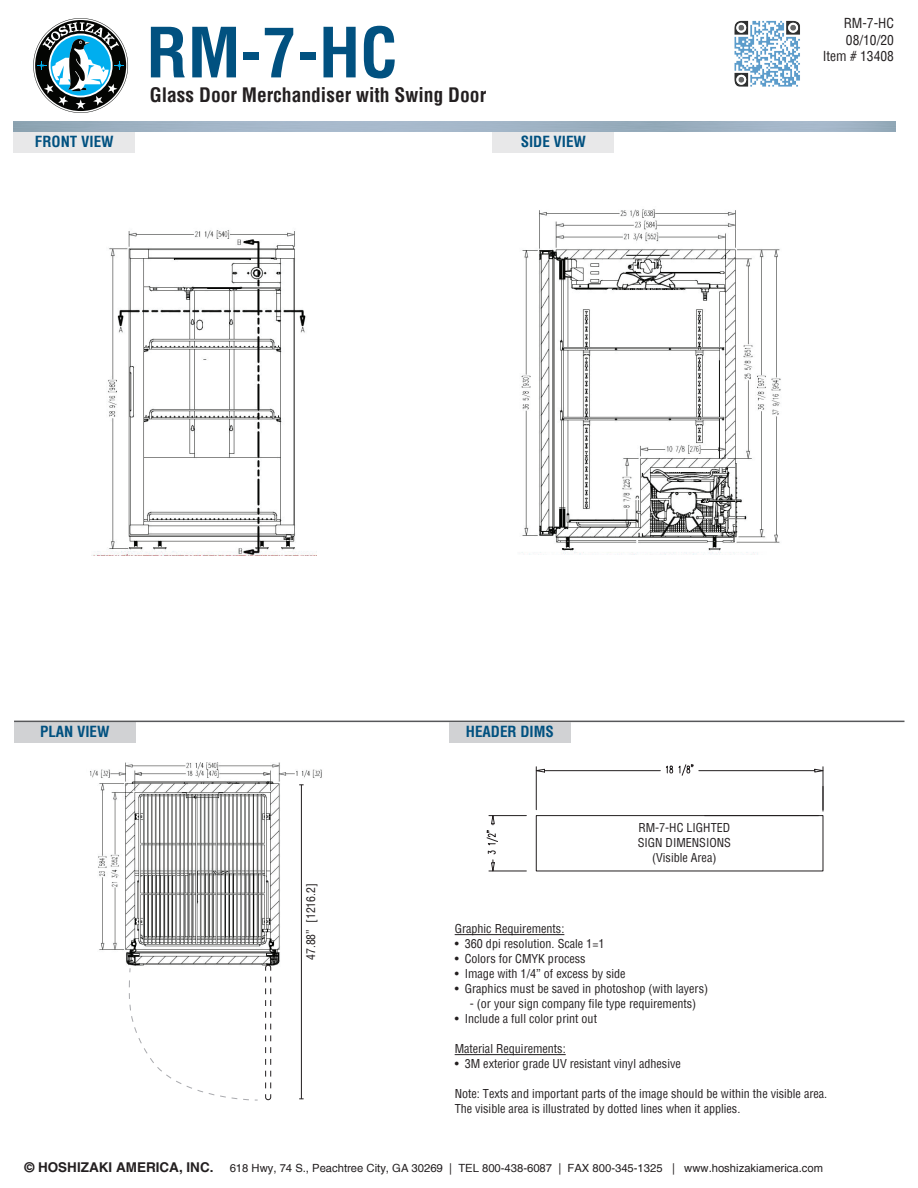
<style>
.page{position:relative;width:918px;height:1188px;background:#fff}
.page>*{position:absolute;margin:0;border:0;box-sizing:border-box;transform-origin:0 0}
.t1{font:700 condensed 67.5px "Helvetica";color:#015180}
.t2{font:700 condensed 19.5px "Helvetica";color:#231f20}
.t3{font:700 condensed 15px "Helvetica";color:#015180}
.t4{font:condensed 13.5px/16.2px "Helvetica";color:#231f20}
.t5{font:condensed 12px/15px "Helvetica";color:#231f20}
.t6{font:condensed 11.7px "Helvetica";color:#231f20}
.t7{font:11.25px "Helvetica";color:#231f20}
.s1{font-weight:700;font-size:13.5px}
</style>
<div class="page">
<div style="left:493px;top:132px;width:121px;height:21px;background:#e8e8e9"></div>
<div style="left:14px;top:132px;width:121px;height:21px;background:#e8e8e9"></div>
<div style="left:14px;top:722px;width:122px;height:21px;background:#d1d2d4"></div>
<hr style="left:14px;top:721px;width:891px;height:1px;background:#57585a">
<svg style="left:33px;top:18px;width:95px;height:95px"></svg>
<svg style="left:498px;top:766px;width:326px;height:106px"></svg>
<div style="left:536px;top:815px;width:287px;height:56px;border:1px solid #231f20"></div>
<hr style="left:536px;top:767px;width:1px;height:43px;background:#231f20">
<hr style="left:823px;top:767px;width:1px;height:43px;background:#231f20">
<hr style="left:545px;top:770px;width:115px;height:1px;background:#231f20">
<hr style="left:699px;top:770px;width:116px;height:1px;background:#231f20">
<svg style="left:532px;top:769px;width:13px;height:4px"></svg>
<svg style="left:814px;top:769px;width:10px;height:4px"></svg>
<svg style="left:665px;top:764px;width:29px;height:12px"></svg>
<hr style="left:489px;top:815px;width:37px;height:1px;background:#231f20">
<hr style="left:489px;top:871px;width:37px;height:1px;background:#231f20">
<svg style="left:486px;top:815px;width:12px;height:57px"></svg>
<hr style="left:705px;top:815px;width:114px;height:1px;background:#231f20">
<svg style="left:823px;top:786px;width:1px;height:25px"></svg>
<div style="left:449px;top:722px;width:122px;height:21px;background:#d1d2d4"></div>
<hr style="left:455px;top:934px;width:109px;height:1px;background:#231f20">
<hr style="left:455px;top:1054px;width:111px;height:1px;background:#231f20">
<div style="left:606px;top:823px;width:157px;height:43px;background:#fff"></div>
<img style="left:734px;top:20px;width:66px;height:67px">
<img style="left:90px;top:762px;width:232px;height:209px">
<img style="left:93px;top:230px;width:224px;height:325px">
<img style="left:521px;top:209px;width:260px;height:345px">
<svg style="left:265px;top:964px;width:7px;height:137px"></svg>
<svg style="left:128px;top:967px;width:131px;height:134px"></svg>
<hr style="left:301px;top:785px;width:1px;height:314px;background:#231f20">
<h1 class="t1" style="left:146px;top:8px;width:253px">RM-7-HC</h1>
<h2 class="t2" style="left:150px;top:82px;width:338px">Glass Door Merchandiser with Swing Door</h2>
<p class="t3" style="left:35px;top:131px;width:80px">FRONT VIEW</p>
<p class="t3" style="left:521px;top:132px;width:67px">SIDE VIEW</p>
<p class="t4" style="left:844px;top:15px;width:52px">RM-7-HC<br>08/10/20</p>
<p class="t4" style="left:823px;top:48px;width:73px">Item # 13408</p>
<p class="t3" style="left:40px;top:721px;width:71px">PLAN VIEW</p>
<p class="t3" style="left:466px;top:721px;width:89px">HEADER DIMS</p>
<p class="t5" style="left:638px;top:820px;width:95px;text-align:center">RM-7-HC LIGHTED<br>SIGN DIMENSIONS (Visible Area)</p>
<p class="t6" style="left:303px;top:960px;width:78px;rotate:-90deg">47.88” [1216.2]</p>
<p class="t5" style="left:455px;top:921px;width:111px">Graphic Requirements:</p>
<p class="t5" style="left:455px;top:936px;width:151px">• 360 dpi resolution. Scale 1=1</p>
<p class="t5" style="left:455px;top:951px;width:132px">• Colors for CMYK process</p>
<p class="t5" style="left:455px;top:966px;width:172px">• Image with 1/4” of excess by side</p>
<p class="t5" style="left:455px;top:981px;width:255px">• Graphics must be saved in photoshop (with layers)</p>
<p class="t5" style="left:470px;top:996px;width:228px">- (or your sign company file type requirements)</p>
<p class="t5" style="left:455px;top:1011px;width:144px">• Include a full color print out</p>
<p class="t5" style="left:455px;top:1041px;width:113px">Material Requirements:</p>
<p class="t5" style="left:455px;top:1056px;width:228px">• 3M exterior grade UV resistant vinyl adhesive</p>
<p class="t5" style="left:455px;top:1086px;width:374px">Note: Texts and important parts of the image should be within the visible area.<br>The visible area is illustrated by dotted lines when it applies.</p>
<p class="t7" style="left:24px;top:1161px;width:800px"><span class="s1">© HOSHIZAKI AMERICA, INC.</span> 618 Hwy, 74 S., Peachtree City, GA 30269 | TEL 800-438-6087 | FAX 800-345-1325 | www.hoshizakiamerica.com</p>
</div>
